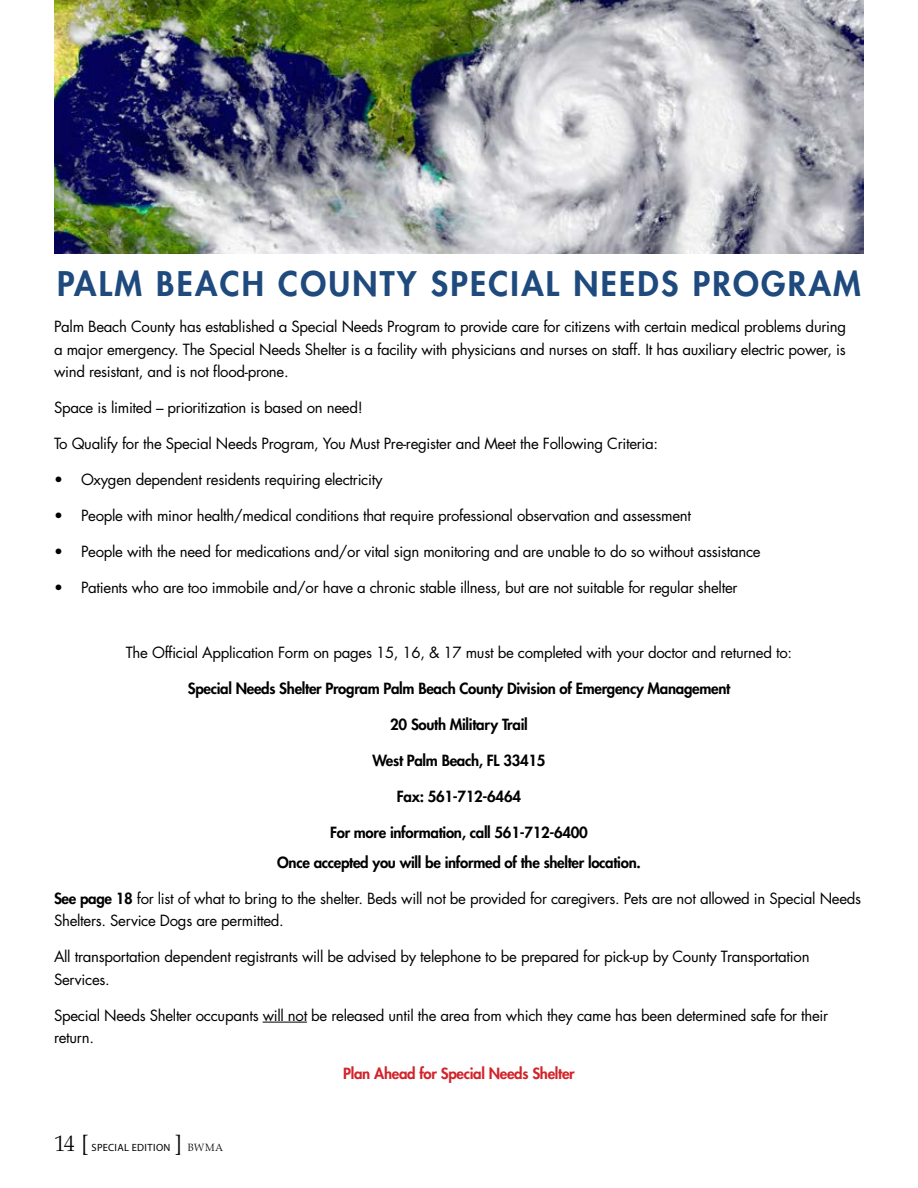
<style>
.page{position:relative;width:918px;height:1188px;background:#fff}
.page>*{position:absolute;margin:0;border:0;box-sizing:border-box;transform-origin:0 0}
.t1{font:800 33px "Futura";letter-spacing:.07em;color:#1e4a7d}
.t2{font:15px/22.5px "Futura";letter-spacing:-.02em;color:#000}
.t3{font:800 15px/29.2px "Futura";letter-spacing:-.02em;color:#000;text-align:center}
.t4{font:800 15px "Futura";letter-spacing:-.02em;color:#d2232a}
.t5{font:10.5px "Myriad";letter-spacing:.03em;color:#000}
.s1{font-weight:800}
.s2{font-family:"Palatino";font-weight:300;font-size:22.5px}
.s3{font-family:"Palatino";font-weight:300}
</style>
<div class="page">
<img style="left:54px;top:0;width:810px;height:254px">
<hr style="left:263px;top:1022px;width:44px;height:1px;background:#000">
<h1 class="t1" style="left:57px;top:263px;width:805px">PALM BEACH COUNTY SPECIAL NEEDS PROGRAM</h1>
<p class="t2" style="left:54px;top:316px;width:794px;text-align:justify">Palm Beach County has established a Special Needs Program to provide care for citizens with certain medical problems during a major emergency. The Special Needs Shelter is a facility with physicians and nurses on staff. It has auxiliary electric power, is wind resistant, and is not flood-prone.</p>
<p class="t2" style="left:54px;top:397px;width:310px">Space is limited – prioritization is based on need!</p>
<p class="t2" style="left:54px;top:433px;width:606px">To Qualify for the Special Needs Program, You Must Pre-register and Meet the Following Criteria:</p>
<p class="t2" style="left:54px;top:469px;width:330px">• Oxygen dependent residents requiring electricity</p>
<p class="t2" style="left:54px;top:505px;width:639px">• People with minor health/medical conditions that require professional observation and assessment</p>
<p class="t2" style="left:54px;top:541px;width:708px">• People with the need for medications and/or vital sign monitoring and are unable to do so without assistance</p>
<p class="t2" style="left:54px;top:577px;width:685px">• Patients who are too immobile and/or have a chronic stable illness, but are not suitable for regular shelter</p>
<p class="t2" style="left:126px;top:642px;width:668px">The Official Application Form on pages 15, 16, &amp; 17 must be completed with your doctor and returned to:</p>
<p class="t3" style="left:188px;top:674px;width:544px">Special Needs Shelter Program Palm Beach County Division of Emergency Management</p>
<p class="t3" style="left:390px;top:710px;width:139px">20 South Military Trail</p>
<p class="t3" style="left:372px;top:746px;width:175px">West Palm Beach, FL 33415</p>
<p class="t3" style="left:397px;top:782px;width:126px">Fax: 561-712-6464</p>
<p class="t3" style="left:277px;top:818px;width:365px">For more information, call 561-712-6400<br>Once accepted you will be informed of the shelter location.</p>
<p class="t2" style="left:54px;top:887px;width:809px"><span class="s1">See page 18</span> for list of what to bring to the shelter. Beds will not be provided for caregivers. Pets are not allowed in Special Needs<br>Shelters. Service Dogs are permitted.</p>
<p class="t2" style="left:54px;top:946px;width:757px">All transportation dependent registrants will be advised by telephone to be prepared for pick-up by County Transportation<br>Services.</p>
<p class="t2" style="left:54px;top:1004px;width:776px">Special Needs Shelter occupants will not be released until the area from which they came has been determined safe for their return.</p>
<p class="t4" style="left:343px;top:1064px;width:233px">Plan Ahead for Special Needs Shelter</p>
<p class="t5" style="left:54px;top:1142px;width:170px"><span class="s2">14 [</span> SPECIAL EDITION <span class="s2">]</span> <span class="s3">BWMA</span></p>
</div>
